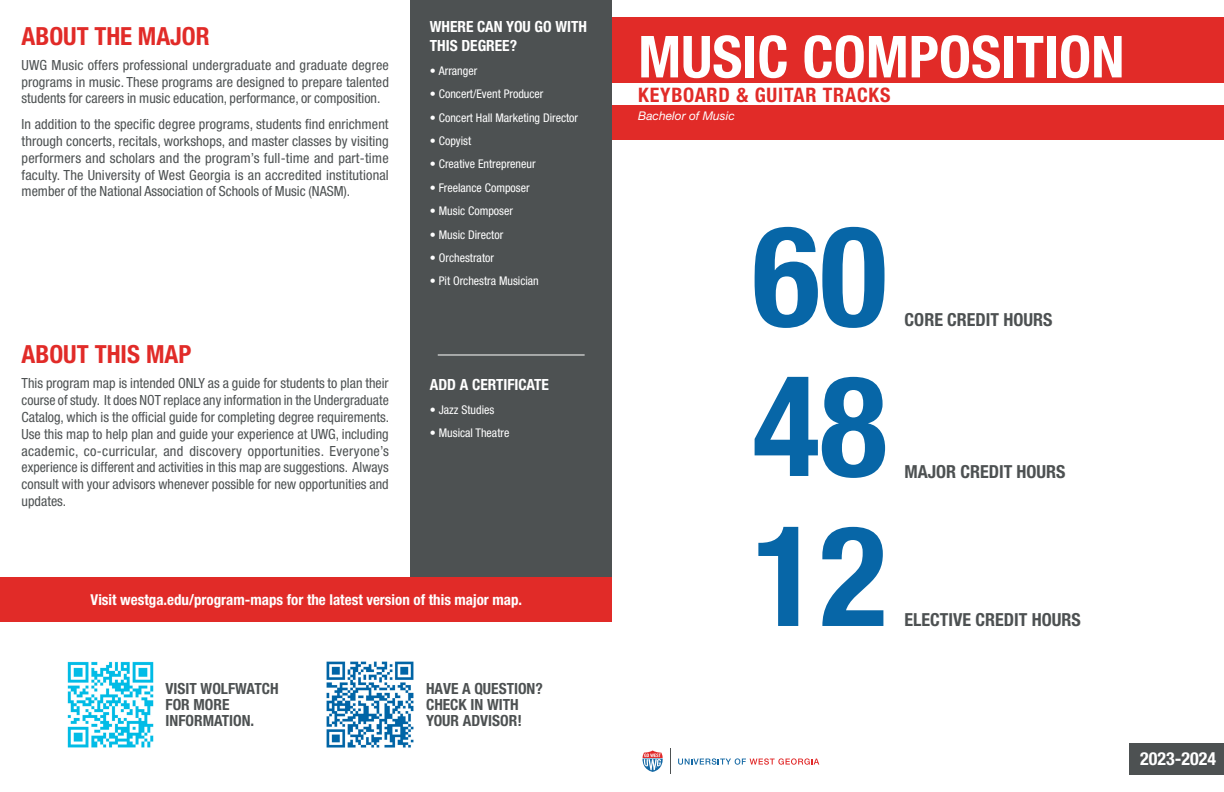
<style>
.page{position:relative;width:1224px;height:792px;background:#fff}
.page>*{position:absolute;margin:0;border:0;box-sizing:border-box;transform-origin:0 0}
.t1{font:700 condensed 140px "Helvetica Neue LT Std";color:#0766a7}
.t2{font:700 condensed 58px "Helvetica Neue LT Std";color:#fff}
.t3{font:700 condensed 25px "Helvetica Neue LT Std";color:#e12b28}
.t4{font:700 condensed 20px "Helvetica Neue LT Std";letter-spacing:.04em;color:#e12b28}
.t5{font:700 condensed 18px "Helvetica Neue LT Std";color:#4d5152}
.t6{font:700 condensed 18px "Helvetica Neue LT Std";color:#fff}
.t7{font:700 condensed 15.4px/16px "Helvetica Neue LT Std";color:#4d5152}
.t8{font:700 condensed 15.4px/18.5px "Helvetica Neue LT Std";color:#fff}
.t9{font:700 condensed 15px "Helvetica Neue LT Std";color:#fff}
.t10{font:condensed 14px/16.8px "Helvetica Neue LT Std";color:#4d5152;text-align:justify}
.t11{font:condensed 12px "Helvetica Neue LT Std";color:#fff}
.t12{font:italic 12px "Helvetica Neue LT Std";color:#fff}
</style>
<div class="page">
<svg style="left:642px;top:750px;width:21px;height:22px"></svg>
<svg style="left:678px;top:758px;width:141px;height:7px"></svg>
<div style="left:612px;top:18px;width:612px;height:122px;background:#e12b28"></div>
<div style="left:1130px;top:743px;width:94px;height:32px;background:#4d5152"></div>
<div style="left:410px;top:0;width:202px;height:577px;background:#4d5152"></div>
<hr style="left:438px;top:354px;width:147px;height:1px;background:#fff">
<div style="left:0;top:577px;width:612px;height:45px;background:#e12b28"></div>
<img style="left:67px;top:661px;width:87px;height:87px">
<img style="left:326px;top:661px;width:88px;height:87px">
<div style="left:612px;top:83px;width:612px;height:22px;background:#fff"></div>
<p class="t3" style="left:22px;top:21px;width:190px">ABOUT THE MAJOR</p>
<p class="t10" style="left:22px;top:56px;width:369px">UWG Music offers professional undergraduate and graduate degree programs in music. These programs are designed to prepare talented students for careers in music education, performance, or composition.</p>
<p class="t10" style="left:22px;top:116px;width:369px">In addition to the specific degree programs, students find enrichment through concerts, recitals, workshops, and master classes by visiting performers and scholars and the program’s full-time and part-time faculty. The University of West Georgia is an accredited institutional member of the National Association of Schools of Music (NASM).</p>
<p class="t3" style="left:22px;top:339px;width:171px">ABOUT THIS MAP</p>
<p class="t10" style="left:22px;top:375px;width:369px">This program map is intended ONLY as a guide for students to plan their course of study. It does NOT replace any information in the Undergraduate Catalog, which is the official guide for completing degree requirements.<br>Use this map to help plan and guide your experience at UWG, including academic, co-curricular, and discovery opportunities. Everyone’s experience is different and activities in this map are suggestions. Always consult with your advisors whenever possible for new opportunities and updates.</p>
<p class="t8" style="left:430px;top:17px;width:159px">WHERE CAN YOU GO WITH<br>THIS DEGREE?</p>
<p class="t11" style="left:430px;top:64px;width:49px">• Arranger</p>
<p class="t11" style="left:430px;top:87px;width:115px">• Concert/Event Producer</p>
<p class="t11" style="left:430px;top:110px;width:150px">• Concert Hall Marketing Director</p>
<p class="t11" style="left:430px;top:134px;width:43px">• Copyist</p>
<p class="t11" style="left:430px;top:157px;width:107px">• Creative Entrepreneur</p>
<p class="t11" style="left:430px;top:181px;width:101px">• Freelance Composer</p>
<p class="t11" style="left:430px;top:204px;width:85px">• Music Composer</p>
<p class="t11" style="left:430px;top:227px;width:75px">• Music Director</p>
<p class="t11" style="left:430px;top:251px;width:66px">• Orchestrator</p>
<p class="t11" style="left:430px;top:274px;width:110px">• Pit Orchestra Musician</p>
<p class="t8" style="left:430px;top:375px;width:121px">ADD A CERTIFICATE</p>
<p class="t11" style="left:430px;top:402px;width:66px">• Jazz Studies</p>
<p class="t11" style="left:430px;top:426px;width:81px">• Musical Theatre</p>
<p class="t9" style="left:91px;top:591px;width:433px">Visit westga.edu/program-maps for the latest version of this major map.</p>
<p class="t7" style="left:166px;top:680px;width:114px">VISIT WOLFWATCH<br>FOR MORE<br>INFORMATION.</p>
<p class="t7" style="left:426px;top:680px;width:118px">HAVE A QUESTION?<br>CHECK IN WITH<br>YOUR ADVISOR!</p>
<p class="t2" style="left:638px;top:22px;width:488px">MUSIC COMPOSITION</p>
<p class="t4" style="left:638px;top:82px;width:254px">KEYBOARD &amp; GUITAR TRACKS</p>
<p class="t12" style="left:638px;top:108px;width:98px">Bachelor of Music</p>
<p class="t1" style="left:753px;top:191px;width:136px">60</p>
<p class="t1" style="left:753px;top:341px;width:136px">48</p>
<p class="t1" style="left:753px;top:491px;width:136px">12</p>
<p class="t5" style="left:905px;top:309px;width:149px">CORE CREDIT HOURS</p>
<p class="t5" style="left:905px;top:460px;width:162px">MAJOR CREDIT HOURS</p>
<p class="t5" style="left:905px;top:609px;width:178px">ELECTIVE CREDIT HOURS</p>
<p class="t6" style="left:1140px;top:748px;width:77px">2023-2024</p>
</div>
